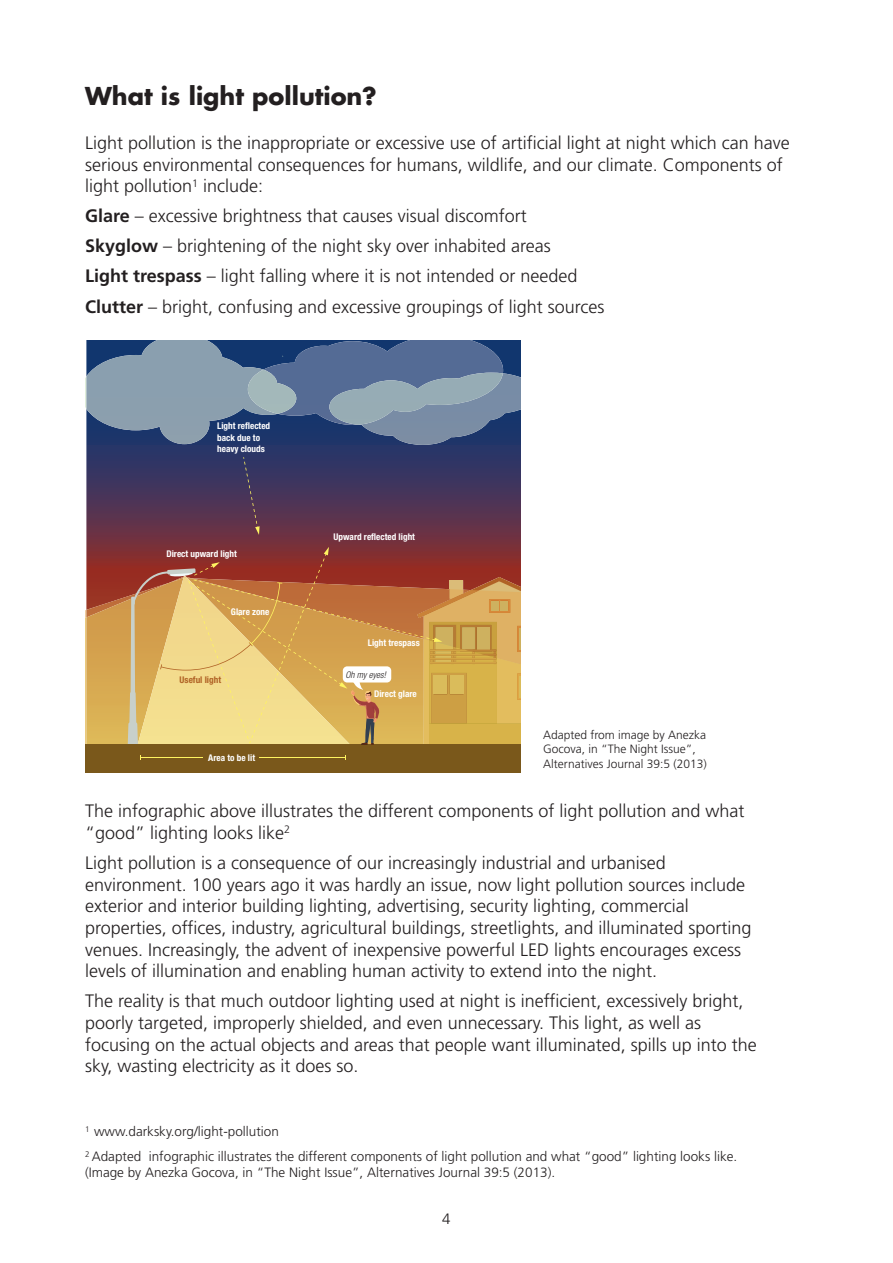
<style>
.page{position:relative;width:893px;height:1263px;background:#fff}
.page>*{position:absolute;margin:0;border:0;box-sizing:border-box;transform-origin:0 0}
.t1{font:700 24px "Futura Std";color:#231f20}
.t2{font:300 18px/21.6px "Frutiger";color:#231f20}
.t3{font:300 15px "Frutiger";color:#231f20}
.t4{font:300 13.5px/24.8px "Frutiger";color:#231f20}
.t5{font:300 12px/14.4px "Frutiger";color:#231f20}
.t6{font:700 condensed 9.3px/11.1px "Helvetica Neue LT Pro";color:#fff}
.t7{font:700 condensed 9.3px "Helvetica Neue LT Pro";color:#b06225}
.t8{font:italic 300 condensed 9.3px "Helvetica Neue LT Pro";color:#231f20}
.s1{font-weight:700}
</style>
<div class="page">
<svg style="left:86px;top:445px;width:435px;height:102px;background:#4b3456"></svg>
<svg style="left:85px;top:340px;width:436px;height:105px;background:#607897"></svg>
<div style="left:85px;top:744px;width:436px;height:28px;background:#7a581b"></div>
<svg style="left:243px;top:457px;width:17px;height:78px"></svg>
<svg style="left:85px;top:547px;width:436px;height:213px;background:#c69353"></svg>
<h1 class="t1" style="left:85px;top:85px;width:293px">What is light pollution?</h1>
<p class="t2" style="left:85px;top:133px;width:706px">Light pollution is the inappropriate or excessive use of artificial light at night which can have serious environmental consequences for humans, wildlife, and our climate. Components of light pollution<sup>1</sup> include:</p>
<p class="t2" style="left:85px;top:202px;width:521px;line-height:30.2px"><span class="s1">Glare</span> – excessive brightness that causes visual discomfort<br><span class="s1">Skyglow</span> – brightening of the night sky over inhabited areas<br><span class="s1">Light trespass</span> – light falling where it is not intended or needed <span class="s1">Clutter</span> – bright, confusing and excessive groupings of light sources</p>
<p class="t6" style="left:217px;top:421px;width:55px">Light reflected back due to heavy clouds</p>
<p class="t6" style="left:166px;top:549px;width:72px">Direct upward light</p>
<p class="t6" style="left:231px;top:607px;width:40px">Glare zone</p>
<p class="t7" style="left:180px;top:676px;width:43px">Useful light</p>
<p class="t6" style="left:208px;top:753px;width:48px">Area to be lit</p>
<p class="t6" style="left:334px;top:532px;width:83px">Upward reflected light</p>
<p class="t6" style="left:368px;top:637px;width:54px">Light trespass</p>
<p class="t8" style="left:345px;top:671px;width:42px">Oh my eyes!</p>
<p class="t6" style="left:374px;top:688px;width:44px">Direct glare</p>
<p class="t5" style="left:543px;top:729px;width:165px">Adapted from image by Anezka<br>Gocova, in “The Night Issue”,<br>Alternatives Journal 39:5 (2013)</p>
<p class="t2" style="left:85px;top:802px;width:661px">The infographic above illustrates the different components of light pollution and what “good” lighting looks like<sup>2</sup></p>
<p class="t2" style="left:85px;top:853px;width:668px">Light pollution is a consequence of our increasingly industrial and urbanised environment. 100 years ago it was hardly an issue, now light pollution sources include exterior and interior building lighting, advertising, security lighting, commercial properties, offices, industry, agricultural buildings, streetlights, and illuminated sporting venues. Increasingly, the advent of inexpensive powerful LED lights encourages excess levels of illumination and enabling human activity to extend into the night.</p>
<p class="t2" style="left:85px;top:992px;width:673px">The reality is that much outdoor lighting used at night is inefficient, excessively bright, poorly targeted, improperly shielded, and even unnecessary. This light, as well as focusing on the actual objects and areas that people want illuminated, spills up into the sky, wasting electricity as it does so.</p>
<p class="t4" style="left:85px;top:1120px;width:654px"><sup>1</sup> www.darksky.org/light-pollution<br><sup>2</sup> Adapted infographic illustrates the different components of light pollution and what “good” lighting looks like.</p>
<p class="t4" style="left:85px;top:1161px;width:472px">(Image by Anezka Gocova, in “The Night Issue”, Alternatives Journal 39:5 (2013).</p>
<p class="t3" style="left:442px;top:1212px;width:10px">4</p>
</div>
